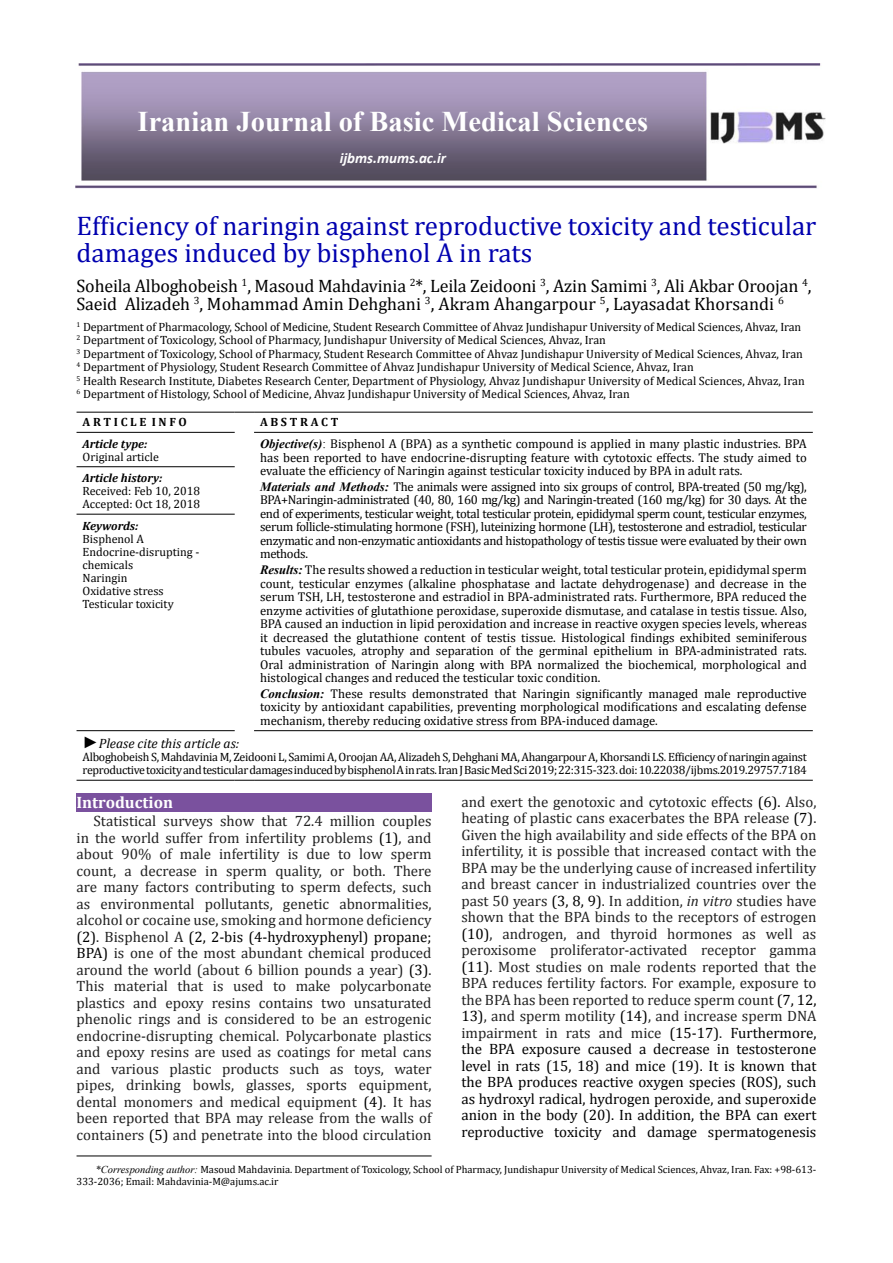
<style>
.page{position:relative;width:893px;height:1263px;background:#fff}
.page>*{position:absolute;margin:0;border:0;box-sizing:border-box;transform-origin:0 0}
.t1{font:700 28.5px "Times New Roman";color:#fff}
.t2{font:27px/27px "Cambria";color:#0000af}
.t3{font:18px/17.7px "Cambria";letter-spacing:-.01em;color:#000}
.t4{font:700 16.5px "Cambria";color:#fff}
.t5{font:15px/16.5px "Cambria";color:#222;text-align:justify}
.t6{font:italic 700 15px "Calibri";color:#fff}
.t7{font:italic 13.5px "Cambria";color:#000}
.t8{font:12.75px/13.5px "Cambria";color:#000;text-align:justify}
.t9{font:12px/13.5px "Cambria";color:#000}
.t10{font:12px/13px "Cambria Math";letter-spacing:-.025em;color:#000}
.t11{font:12px/13px "Cambria Math";color:#000}
.t12{font:italic 700 12px "Cambria";color:#000}
.t13{font:700 12px "Cambria";color:#000}
.t14{font:10.5px/12.6px "Cambria";color:#000}
.s1{font-family:"Times New Roman";font-weight:700;font-style:italic}
.s2{font-family:"Times New Roman"}
.s3{font-family:"Times New Roman";font-size:16.5px}
.s4{color:#000}
.s5{font-style:italic}
.s6{font-family:"Times New Roman";font-style:italic}
</style>
<div class="page">
<hr style="left:77px;top:1156px;width:355px;height:1px;background:#000">
<img style="left:75px;top:64px;width:750px;height:125px">
<hr style="left:77px;top:412px;width:158px;height:1px;background:#000">
<svg style="left:235px;top:412px;width:19px;height:1px"></svg>
<hr style="left:254px;top:412px;width:559px;height:1px;background:#000">
<hr style="left:77px;top:432px;width:158px;height:1px;background:#000">
<hr style="left:77px;top:466px;width:158px;height:1px;background:#000">
<hr style="left:254px;top:432px;width:559px;height:1px;background:#000">
<hr style="left:77px;top:514px;width:158px;height:1px;background:#000">
<hr style="left:77px;top:780px;width:158px;height:1px;background:#000">
<svg style="left:235px;top:780px;width:19px;height:1px"></svg>
<hr style="left:254px;top:780px;width:559px;height:1px;background:#000">
<hr style="left:77px;top:730px;width:158px;height:1px;background:#000">
<hr style="left:254px;top:730px;width:559px;height:1px;background:#000">
<div style="left:77px;top:793px;width:355px;height:19px;background:#7a519e"></div>
<h1 class="t1" style="left:138px;top:102px;width:512px">Iranian Journal of Basic Medical Sciences</h1>
<p class="t6" style="left:340px;top:149px;width:108px">ijbms.mums.ac.ir</p>
<h2 class="t2" style="left:77px;top:212px;width:741px">Efficiency of naringin against reproductive toxicity and testicular damages induced by bisphenol A in rats</h2>
<p class="t3" style="left:77px;top:277px;width:736px">Soheila Alboghobeish <sup>1</sup>, Masoud Mahdavinia <sup>2</sup>*, Leila Zeidooni <sup>3</sup>, Azin Samimi <sup>3</sup>, Ali Akbar Oroojan <sup>4</sup>,<br>Saeid Alizadeh <sup>3</sup>, Mohammad Amin Dehghani <sup>3</sup>, Akram Ahangarpour <sup>5</sup>, Layasadat Khorsandi <sup>6</sup></p>
<p class="t9" style="left:77px;top:320px;width:730px"><sup>1</sup> Department of Pharmacology, School of Medicine, Student Research Committee of Ahvaz Jundishapur University of Medical Sciences, Ahvaz, Iran <sup>2</sup> Department of Toxicology, School of Pharmacy, Jundishapur University of Medical Sciences, Ahvaz, Iran<br><sup>3</sup> Department of Toxicology, School of Pharmacy, Student Research Committee of Ahvaz Jundishapur University of Medical Sciences, Ahvaz, Iran <sup>4</sup> Department of Physiology, Student Research Committee of Ahvaz Jundishapur University of Medical Science, Ahvaz, Iran<br><sup>5</sup> Health Research Institute, Diabetes Research Center, Department of Physiology, Ahvaz Jundishapur University of Medical Sciences, Ahvaz, Iran <sup>6</sup> Department of Histology, School of Medicine, Ahvaz Jundishapur University of Medical Sciences, Ahvaz, Iran</p>
<p class="t13" style="left:83px;top:414px;width:106px">A R T I C L E I N F O</p>
<p class="t13" style="left:260px;top:414px;width:80px">A B S T R A C T</p>
<p class="t12" style="left:83px;top:435px;width:66px">Article type:</p>
<p class="t11" style="left:83px;top:450px;width:78px">Original article</p>
<p class="t8" style="left:260px;top:437px;width:548px"><span class="s1">Objective(s)</span><span class="s2">:</span> Bisphenol A (BPA) as a synthetic compound is applied in many plastic industries. BPA has been reported to have endocrine-disrupting feature with cytotoxic effects. The study aimed to evaluate the efficiency of Naringin against testicular toxicity induced by BPA in adult rats.</p>
<p class="t8" style="left:260px;top:480px;width:548px"><span class="s1">Materials and Methods:</span> The animals were assigned into six groups of control, BPA-treated (50 mg/kg), BPA+Naringin-administrated (40, 80, 160 mg/kg) and Naringin-treated (160 mg/kg) for 30 days. At the end of experiments, testicular weight, total testicular protein, epididymal sperm count, testicular enzymes, serum follicle-stimulating hormone (FSH), luteinizing hormone (LH), testosterone and estradiol, testicular enzymatic and non-enzymatic antioxidants and histopathology of testis tissue were evaluated by their own methods.</p>
<p class="t8" style="left:260px;top:563px;width:548px"><span class="s1">Results:</span> The results showed a reduction in testicular weight, total testicular protein, epididymal sperm count, testicular enzymes (alkaline phosphatase and lactate dehydrogenase) and decrease in the serum TSH, LH, testosterone and estradiol in BPA-administrated rats. Furthermore, BPA reduced the enzyme activities of glutathione peroxidase, superoxide dismutase, and catalase in testis tissue. Also, BPA caused an induction in lipid peroxidation and increase in reactive oxygen species levels, whereas it decreased the glutathione content of testis tissue. Histological findings exhibited seminiferous tubules vacuoles, atrophy and separation of the germinal epithelium in BPA-administrated rats.<br>Oral administration of Naringin along with BPA normalized the biochemical, morphological and histological changes and reduced the testicular toxic condition.</p>
<p class="t8" style="left:260px;top:686px;width:548px"><span class="s1">Conclusion:</span> These results demonstrated that Naringin significantly managed male reproductive toxicity by antioxidant capabilities, preventing morphological modifications and escalating defense mechanism, thereby reducing oxidative stress from BPA-induced damage.</p>
<p class="t12" style="left:83px;top:469px;width:81px">Article history:</p>
<p class="t11" style="left:83px;top:484px;width:119px">Received: Feb 10, 2018<br>Accepted: Oct 18, 2018</p>
<p class="t12" style="left:83px;top:517px;width:57px">Keywords:</p>
<p class="t9" style="left:83px;top:532px;width:118px;line-height:13px">Bisphenol A<br>Endocrine-disrupting - chemicals<br>Naringin<br>Oxidative stress<br>Testicular toxicity</p>
<p class="t7" style="left:83px;top:734px;width:158px"><span class="s3">►</span>Please cite this article as:</p>
<p class="t10" style="left:83px;top:750px;width:726px">Alboghobeish S, Mahdavinia M, Zeidooni L, Samimi A, Oroojan AA, Alizadeh S, Dehghani MA, Ahangarpour A, Khorsandi LS. Efficiency of naringin against reproductive toxicity and testicular damages induced by bisphenol A in rats. Iran J Basic Med Sci 2019; 22:315-323. doi: 10.22038/ijbms.2019.29757.7184</p>
<p class="t4" style="left:77px;top:791px;width:98px">Introduction</p>
<p class="t5" style="left:77px;top:813px;width:357px;text-indent:17px">Statistical surveys show that 72.4 million couples in the world suffer from infertility problems <span class="s4">(1)</span>, and about 90% of male infertility is due to low sperm count, a decrease in sperm quality, or both. There are many factors contributing to sperm defects, such as environmental pollutants, genetic abnormalities, alcohol or cocaine use, smoking and hormone deficiency <span class="s4">(2)</span>. Bisphenol A <span class="s4">(2, 2-bis (4-hydroxyphenyl) propane; BPA)</span> is one of the most abundant chemical produced around the world (about 6 billion pounds a year) <span class="s4">(3)</span>.<br>This material that is used to make polycarbonate plastics and epoxy resins contains two unsaturated phenolic rings and is considered to be an estrogenic endocrine-disrupting chemical. Polycarbonate plastics and epoxy resins are used as coatings for metal cans and various plastic products such as toys, water pipes, drinking bowls, glasses, sports equipment, dental monomers and medical equipment <span class="s4">(4)</span>. It has been reported that BPA may release from the walls of containers <span class="s4">(5)</span> and penetrate into the blood circulation</p>
<p class="t5" style="left:461px;top:793px;width:357px">and exert the genotoxic and cytotoxic effects <span class="s4">(6).</span> Also, heating of plastic cans exacerbates the BPA release <span class="s4">(7)</span>.<br>Given the high availability and side effects of the BPA on infertility, it is possible that increased contact with the BPA may be the underlying cause of increased infertility and breast cancer in industrialized countries over the past 50 years <span class="s4">(3, 8, 9)</span>. In addition, <span class="s5">in vitro</span> studies have shown that the BPA binds to the receptors of estrogen <span class="s4">(10)</span>, androgen, and thyroid hormones as well as peroxisome proliferator-activated receptor gamma <span class="s4">(11)</span>. Most studies on male rodents reported that the BPA reduces fertility factors. For example, exposure to the BPA has been reported to reduce sperm count <span class="s4">(7, 12, 13)</span>, and sperm motility <span class="s4">(14)</span>, and increase sperm DNA impairment in rats and mice <span class="s4">(15-17)</span>. <span class="s4">Furthermore, the BPA exposure caused a decrease in testosterone level in rats (15, 18) and mice (19). It is known that the BPA produces reactive oxygen species (ROS), such as hydroxyl radical, hydrogen peroxide, and superoxide anion in the body (20). In addition, the BPA can exert reproductive toxicity and damage spermatogenesis</span></p>
<p class="t14" style="left:77px;top:1163px;width:741px;text-indent:19px"><span class="s6">*Corresponding author:</span> Masoud Mahdavinia. Department of Toxicology, School of Pharmacy, Jundishapur University of Medical Sciences, Ahvaz, Iran. Fax: +98-613-<br>333-2036; Email: Mahdavinia-M@ajums.ac.ir</p>
</div>
